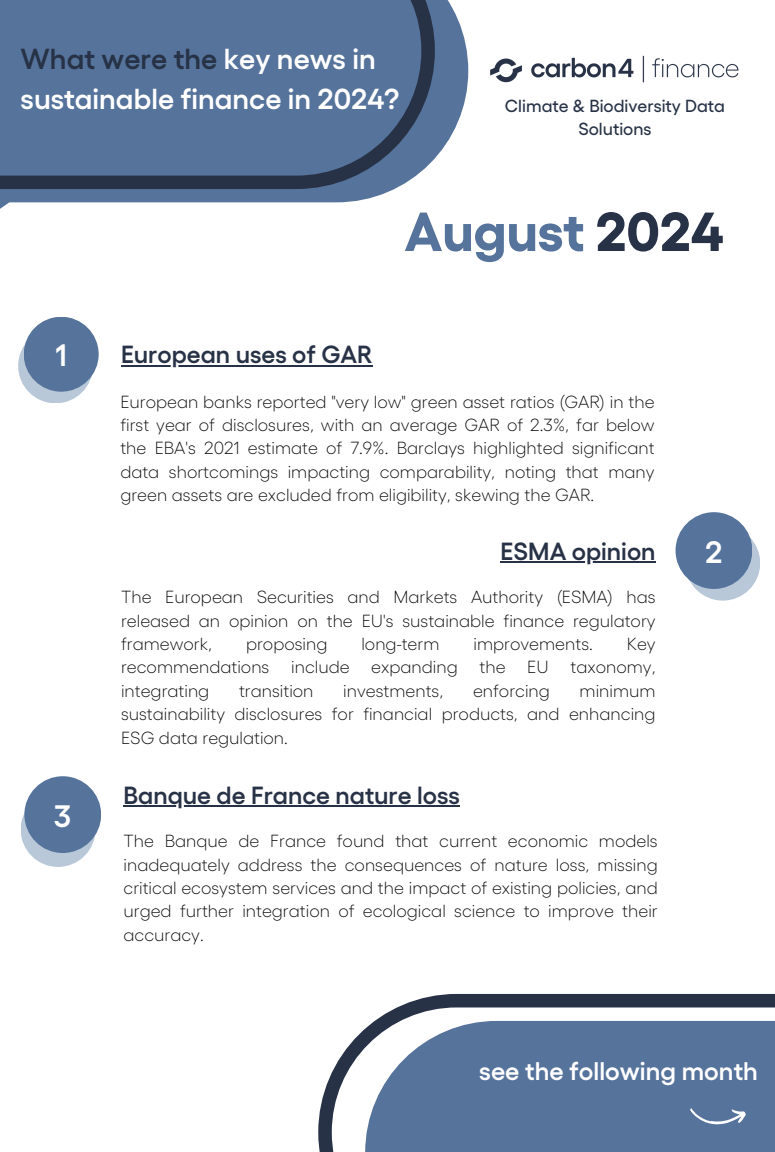
<style>
.page{position:relative;width:775px;height:1152px;background:#fff}
.page>*{position:absolute;margin:0;border:0;box-sizing:border-box;transform-origin:0 0}
.t1{font:700 54.75px "Gellix";letter-spacing:-.005em;color:#55739b}
.t2{font:600 31px "Gellix";color:#fff}
.t3{font:600 29px/39.5px "Gellix";color:#fff}
.t4{font:600 25.5px "Gellix";color:#fff}
.t5{font:600 24.75px "Gellix";color:#283246}
.t6{font:300 17.5px/23.2px "Gellix";color:#000;text-align:justify}
.t7{font:500 17.5px/23.2px "Gellix";color:#273246;text-align:center}
.s1{color:#273246}
</style>
<div class="page">
<svg style="left:318px;top:993px;width:456px;height:158px;fill:#55739b"></svg>
<svg style="left:689px;top:1107px;width:57px;height:17px"></svg>
<div style="left:18px;top:328px;width:75px;height:75px;background:#b8c8d8;border-radius:50%"></div>
<div style="left:24px;top:317px;width:75px;height:74px;background:#55739b;border-radius:50%"></div>
<div style="left:685px;top:525px;width:75px;height:75px;background:#b8c8d8;border-radius:50%"></div>
<div style="left:675px;top:512px;width:77px;height:77px;background:#55739b;border-radius:50%"></div>
<div style="left:21px;top:792px;width:74px;height:74px;background:#b8c8d8;border-radius:50%"></div>
<div style="left:24px;top:776px;width:77px;height:76px;background:#55739b;border-radius:50%"></div>
<svg style="left:435px;top:0;width:33px;height:158px;fill:#55739b"></svg>
<svg style="left:0;top:0;width:435px;height:209px;background:#597498"></svg>
<hr style="left:123px;top:805px;width:337px;height:1px;background:#283246">
<hr style="left:500px;top:561px;width:155px;height:2px;background:#283246">
<hr style="left:121px;top:365px;width:251px;height:2px;background:#283246">
<img style="left:490px;top:55px;width:249px;height:28px">
<p class="t3" style="left:21px;top:37px;width:380px"><span class="s1">What were the</span> key news in sustainable finance in 2024?</p>
<p class="t7" style="left:505px;top:93px;width:221px">Climate &amp; Biodiversity Data<br>Solutions</p>
<h2 class="t2" style="left:55px;top:333px;width:13px">1</h2>
<h1 class="t2" style="left:54px;top:794px;width:18px">3</h1>
<h4 class="t2" style="left:52px;top:808px;width:13px">1</h4>
<p class="t1" style="left:404px;top:194px;width:321px">August <span class="s1">2024</span></p>
<h3 class="t5" style="left:121px;top:338px;width:253px">European uses of GAR</h3>
<p class="t6" style="left:120px;top:389px;width:535px">European banks reported "very low" green asset ratios (GAR) in the first year of disclosures, with an average GAR of 2.3%, far below the EBA's 2021 estimate of 7.9%. Barclays highlighted significant data shortcomings impacting comparability, noting that many green assets are excluded from eligibility, skewing the GAR.</p>
<p class="t5" style="left:500px;top:534px;width:156px">ESMA opinion</p>
<h3 class="t6" style="left:121px;top:584px;width:536px">The European Securities and Markets Authority (ESMA) has released an opinion on the EU's sustainable finance regulatory framework,</h3>
<h3 class="t6" style="left:121px;top:631px;width:536px;text-indent:505px">Key recommendations include expanding the EU taxonomy, integrating</h3>
<h3 class="t6" style="left:246px;top:631px;width:83px">proposing</h3>
<h3 class="t6" style="left:361px;top:631px;width:80px">long-term</h3>
<h3 class="t6" style="left:473px;top:631px;width:121px">improvements.</h3>
<h3 class="t6" style="left:239px;top:678px;width:76px">transition</h3>
<h3 class="t6" style="left:343px;top:678px;width:102px">investments,</h3>
<h3 class="t6" style="left:473px;top:678px;width:78px">enforcing</h3>
<h3 class="t6" style="left:121px;top:678px;width:536px;text-indent:458px">minimum sustainability disclosures for financial products, and enhancing ESG data regulation.</h3>
<h3 class="t5" style="left:123px;top:778px;width:338px">Banque de France nature loss</h3>
<p class="t6" style="left:123px;top:828px;width:535px">The Banque de France found that current economic models inadequately address the consequences of nature loss, missing critical ecosystem services and the impact of existing policies, and urged further integration of ecological science to improve their accuracy.</p>
<p class="t2" style="left:705px;top:531px;width:19px">2</p>
<p class="t2" style="left:716px;top:542px;width:13px">1</p>
<p class="t4" style="left:479px;top:1054px;width:280px">see the following month</p>
</div>
